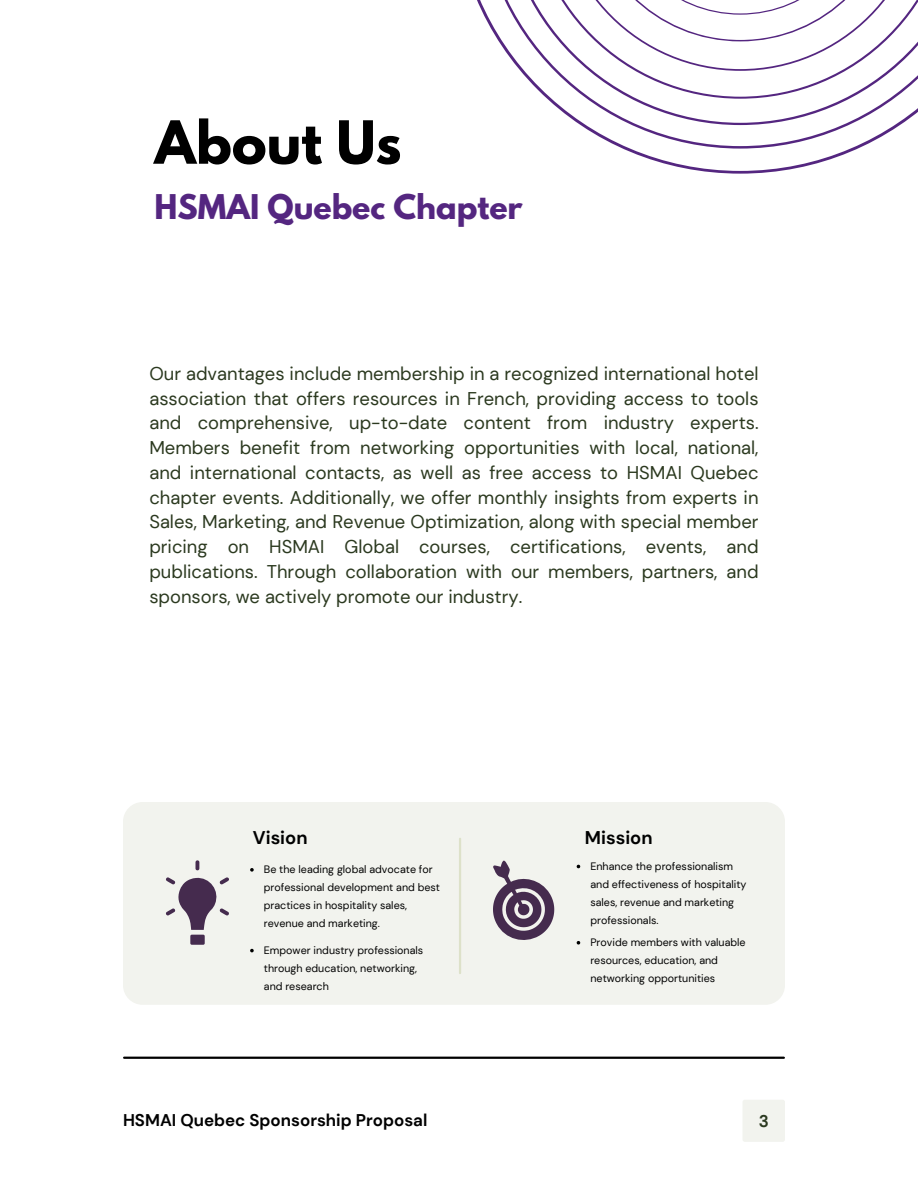
<style>
.page{position:relative;width:918px;height:1188px;background:#fff}
.page>*{position:absolute;margin:0;border:0;box-sizing:border-box;transform-origin:0 0}
.t1{font:700 52.65px "League Spartan";color:#000}
.t2{font:700 30.15px "League Spartan";color:#542680}
.t3{font:18.45px/24.8px "DM Sans";color:#2b391f;text-align:justify}
.t4{font:700 18.45px "DM Sans";color:#000}
.t5{font:700 16.95px "DM Sans";color:#000}
.t6{font:700 16.95px "DM Sans";color:#2b391f}
.t7{font:10.8px/17.9px "DM Sans";color:#000}
</style>
<div class="page">
<div style="left:743px;top:1100px;width:42px;height:42px;background:#f2f3ee;border-radius:2px"></div>
<hr style="left:124px;top:1057px;width:660px;height:2px;background:#000">
<div style="left:123px;top:802px;width:662px;height:203px;background:#f2f3ee;border-radius:20px"></div>
<svg style="left:166px;top:860px;width:63px;height:85px"></svg>
<svg style="left:493px;top:861px;width:61px;height:79px"></svg>
<svg style="left:250px;top:868px;width:4px;height:4px"></svg>
<hr style="left:459px;top:839px;width:2px;height:134px;background:#dde1c9">
<svg style="left:477px;top:0;width:380px;height:174px"></svg>
<svg style="left:479px;top:0;width:439px;height:149px"></svg>
<svg style="left:577px;top:941px;width:3px;height:4px"></svg>
<svg style="left:250px;top:949px;width:4px;height:3px"></svg>
<h2 class="t1" style="left:155px;top:116px;width:248px">About Us</h2>
<p class="t2" style="left:155px;top:192px;width:370px">HSMAI Quebec Chapter</p>
<h4 class="t3" style="left:149px;top:361px;width:611px">Our advantages include membership in a recognized international hotel association that offers resources in French, providing access to tools and comprehensive, up-to-date content from industry experts.<br>Members benefit from networking opportunities with local, national, and international contacts, as well as free access to HSMAI Quebec chapter events. Additionally, we offer monthly insights from experts in Sales, Marketing, and Revenue Optimization, along with special member pricing on HSMAI Global courses, certifications, events, and publications. Through collaboration with our members, partners, and sponsors, we actively promote our industry.</h4>
<p class="t4" style="left:253px;top:826px;width:56px">Vision</p>
<h3 class="t4" style="left:585px;top:826px;width:69px">Mission</h3>
<p class="t7" style="left:590px;top:857px;width:158px">Enhance the professionalism and effectiveness of hospitality sales, revenue and marketing professionals.</p>
<p class="t7" style="left:590px;top:934px;width:157px">Provide members with valuable resources, education, and networking opportunities</p>
<h1 class="t7" style="left:264px;top:861px;width:178px">Be the leading global advocate for professional development and best practices in hospitality sales, revenue and marketing.</h1>
<p class="t7" style="left:264px;top:942px;width:161px">Empower industry professionals through education, networking, and research</p>
<p class="t5" style="left:123px;top:1109px;width:306px">HSMAI Quebec Sponsorship Proposal</p>
<h3 class="t6" style="left:759px;top:1110px;width:12px">3</h3>
</div>
